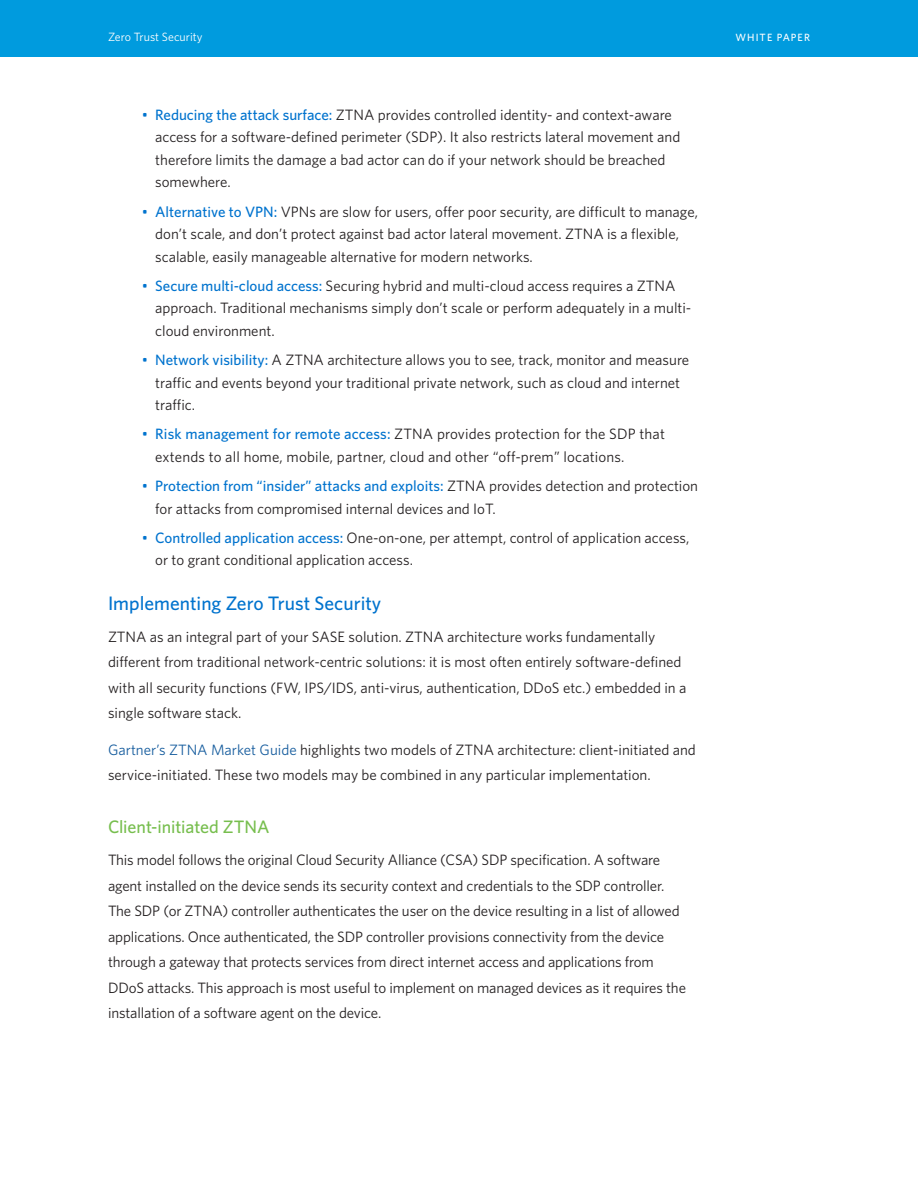
<style>
.page{position:relative;width:918px;height:1188px;background:#fff}
.page>*{position:absolute;margin:0;border:0;box-sizing:border-box;transform-origin:0 0}
.t1{font:500 19.5px "Whitney";color:#0073ce}
.t2{font:500 18px "Whitney";letter-spacing:-.005em;color:#77be4e}
.Main_Body_Text{font:15px/22.5px "Whitney";color:#231f20}
.Page_Title{font:12px "Whitney";color:#fff}
.Page_Title-2{font:500 10.5px "Whitney";letter-spacing:.1em;color:#fff}
.s1{color:#0073ce}
.s2{font-weight:500;color:#0073ce}
.s3{color:#175d9e}
</style>
<div class="page">
<div style="left:0;top:0;width:918px;height:56px;background:#009bde"></div>
<p class="Page_Title" style="left:108px;top:29px;width:96px">Zero Trust Security</p>
<p class="Page_Title-2" style="left:736px;top:30px;width:76px">WHITE PAPER</p>
<p class="Main_Body_Text" style="left:155px;top:103px;width:527px;text-indent:-14px"><span class="s1">•</span> <span class="s2">Reducing the attack surface:</span> ZTNA provides controlled identity- and context-aware access for a software-defined perimeter (SDP). It also restricts lateral movement and therefore limits the damage a bad actor can do if your network should be breached somewhere.</p>
<p class="Main_Body_Text" style="left:155px;top:200px;width:544px;text-indent:-14px"><span class="s1">•</span> <span class="s2">Alternative to VPN:</span> VPNs are slow for users, offer poor security, are difficult to manage, don’t scale, and don’t protect against bad actor lateral movement. ZTNA is a flexible, scalable, easily manageable alternative for modern networks.</p>
<p class="Main_Body_Text" style="left:155px;top:274px;width:538px;text-indent:-14px"><span class="s1">•</span> <span class="s2">Secure multi-cloud access:</span> Securing hybrid and multi-cloud access requires a ZTNA approach. Traditional mechanisms simply don’t scale or perform adequately in a multi&shy;cloud environment.</p>
<p class="Main_Body_Text" style="left:155px;top:348px;width:536px;text-indent:-14px"><span class="s1">•</span> <span class="s2">Network visibility:</span> A ZTNA architecture allows you to see, track, monitor and measure traffic and events beyond your traditional private network, such as cloud and internet traffic.</p>
<p class="Main_Body_Text" style="left:155px;top:423px;width:511px;text-indent:-14px"><span class="s1">•</span> <span class="s2">Risk management for remote access:</span> ZTNA provides protection for the SDP that extends to all home, mobile, partner, cloud and other “off-prem” locations.</p>
<p class="Main_Body_Text" style="left:155px;top:474px;width:544px;text-indent:-14px"><span class="s1">•</span> <span class="s2">Protection from “insider” attacks and exploits:</span> ZTNA provides detection and protection for attacks from compromised internal devices and IoT.</p>
<p class="Main_Body_Text" style="left:155px;top:526px;width:536px;text-indent:-14px"><span class="s1">•</span> <span class="s2">Controlled application access:</span> One-on-one, per attempt, control of application access, or to grant conditional application access.</p>
<h1 class="t1" style="left:108px;top:590px;width:275px">Implementing Zero Trust Security</h1>
<p class="Main_Body_Text" style="left:108px;top:624px;width:580px;line-height:25.5px">ZTNA as an integral part of your SASE solution. ZTNA architecture works fundamentally different from traditional network-centric solutions: it is most often entirely software-defined with all security functions (FW, IPS/IDS, anti-virus, authentication, DDoS etc.) embedded in a single software stack.</p>
<p class="Main_Body_Text" style="left:108px;top:736px;width:589px;line-height:25.5px"><span class="s3">Gartner’s ZTNA Market Guide</span> highlights two models of ZTNA architecture: client-initiated and service-initiated. These two models may be combined in any particular implementation.</p>
<h2 class="t2" style="left:108px;top:815px;width:163px">Client-initiated ZTNA</h2>
<p class="Main_Body_Text" style="left:108px;top:847px;width:580px;line-height:25.5px">This model follows the original Cloud Security Alliance (CSA) SDP specification. A software agent installed on the device sends its security context and credentials to the SDP controller.<br>The SDP (or ZTNA) controller authenticates the user on the device resulting in a list of allowed applications. Once authenticated, the SDP controller provisions connectivity from the device through a gateway that protects services from direct internet access and applications from DDoS attacks. This approach is most useful to implement on managed devices as it requires the installation of a software agent on the device.</p>
</div>
